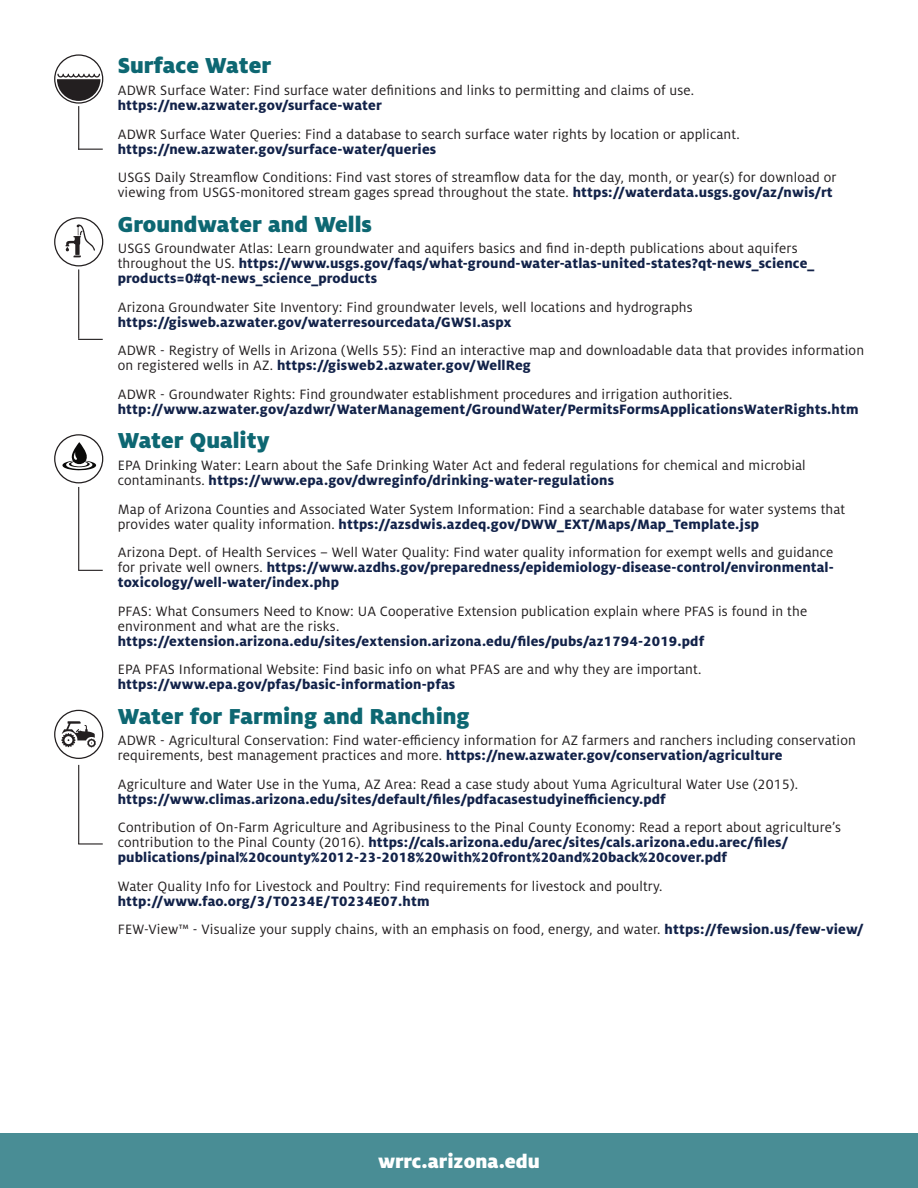
<style>
.page{position:relative;width:918px;height:1188px;background:#fff}
.page>*{position:absolute;margin:0;border:0;box-sizing:border-box;transform-origin:0 0}
.Table_Headings{font:900 24px "Milo OT";color:#0d6772}
.Table_Headings-2{font:900 21px "Milo OT";color:#fff}
.Table_Headings-3{font:15px/15px "Milo OT";letter-spacing:.01em;color:#231f20}
.Table_Headings-4{font:800 15px/15px "Milo OT";letter-spacing:.01em;color:#122249}
.s1{font-weight:800;color:#122249}
.s2{font-weight:400;color:#231f20}
</style>
<div class="page">
<div style="left:0;top:1133px;width:918px;height:55px;background:#498d95"></div>
<svg style="left:54px;top:54px;width:49px;height:50px"></svg>
<hr style="left:78px;top:106px;width:1px;height:44px;background:#231f20">
<svg style="left:78px;top:149px;width:25px;height:1px"></svg>
<svg style="left:54px;top:217px;width:49px;height:49px"></svg>
<hr style="left:78px;top:269px;width:1px;height:70px;background:#231f20">
<svg style="left:78px;top:339px;width:25px;height:1px"></svg>
<svg style="left:54px;top:434px;width:49px;height:49px"></svg>
<hr style="left:78px;top:487px;width:1px;height:83px;background:#231f20">
<svg style="left:78px;top:570px;width:25px;height:1px"></svg>
<svg style="left:54px;top:710px;width:49px;height:49px"></svg>
<hr style="left:78px;top:765px;width:1px;height:79px;background:#231f20">
<hr style="left:78px;top:843px;width:25px;height:2px;background:#231f20">
<p class="Table_Headings" style="left:118px;top:52px;width:155px">Surface Water</p>
<p class="Table_Headings-3" style="left:118px;top:83px;width:578px">ADWR Surface Water: Find surface water definitions and links to permitting and claims of use. <span class="s1">https://new.azwater.gov/surface-water</span></p>
<p class="Table_Headings-3" style="left:118px;top:127px;width:624px">ADWR Surface Water Queries: Find a database to search surface water rights by location or applicant. <span class="s1">https://new.azwater.gov/surface-water/queries</span></p>
<p class="Table_Headings-3" style="left:118px;top:170px;width:720px">USGS Daily Streamflow Conditions: Find vast stores of streamflow data for the day, month, or year(s) for download or viewing from USGS-monitored stream gages spread throughout the state. <span class="s1">https://waterdata.usgs.gov/az/nwis/rt</span></p>
<p class="Table_Headings" style="left:118px;top:210px;width:256px">Groundwater and Wells</p>
<p class="Table_Headings-4" style="left:118px;top:241px;width:698px"><span class="s2">USGS Groundwater Atlas: Learn groundwater and aquifers basics and find in-depth publications about aquifers throughout the US.</span> https://www.usgs.gov/faqs/what-ground-water-atlas-united-states?qt-news_science_ products=0#qt-news_science_products</p>
<p class="Table_Headings-3" style="left:118px;top:300px;width:576px">Arizona Groundwater Site Inventory: Find groundwater levels, well locations and hydrographs <span class="s1">https://gisweb.azwater.gov/waterresourcedata/GWSI.aspx</span></p>
<p class="Table_Headings-3" style="left:118px;top:343px;width:748px">ADWR - Registry of Wells in Arizona (Wells 55): Find an interactive map and downloadable data that provides information on registered wells in AZ. <span class="s1">https://gisweb2.azwater.gov/WellReg</span></p>
<p class="Table_Headings-4" style="left:118px;top:387px;width:742px"><span class="s2">ADWR - Groundwater Rights: Find groundwater establishment procedures and irrigation authorities. </span>http://www.azwater.gov/azdwr/WaterManagement/GroundWater/PermitsFormsApplicationsWaterRights.htm</p>
<p class="Table_Headings" style="left:118px;top:427px;width:153px">Water Quality</p>
<p class="Table_Headings-3" style="left:118px;top:458px;width:689px">EPA Drinking Water: Learn about the Safe Drinking Water Act and federal regulations for chemical and microbial contaminants. <span class="s1">https://www.epa.gov/dwreginfo/drinking-water-regulations</span></p>
<p class="Table_Headings-3" style="left:118px;top:502px;width:729px">Map of Arizona Counties and Associated Water System Information: Find a searchable database for water systems that provides water quality information. <span class="s1">https://azsdwis.azdeq.gov/DWW_EXT/Maps/Map_Template.jsp</span></p>
<p class="Table_Headings-3" style="left:118px;top:545px;width:718px;text-align:justify">Arizona Dept. of Health Services – Well Water Quality: Find water quality information for exempt wells and guidance for private well owners. <span class="s1">https://www.azdhs.gov/preparedness/epidemiology-disease-control/environmental&shy;toxicology/well-water/index.php</span></p>
<p class="Table_Headings-3" style="left:118px;top:604px;width:691px">PFAS: What Consumers Need to Know: UA Cooperative Extension publication explain where PFAS is found in the environment and what are the risks. <span class="s1">https://extension.arizona.edu/sites/extension.arizona.edu/files/pubs/az1794-2019.pdf</span></p>
<p class="Table_Headings-3" style="left:118px;top:662px;width:585px">EPA PFAS Informational Website: Find basic info on what PFAS are and why they are important. <span class="s1">https://www.epa.gov/pfas/basic-information-pfas</span></p>
<p class="Table_Headings" style="left:118px;top:702px;width:354px">Water for Farming and Ranching</p>
<p class="Table_Headings-3" style="left:118px;top:733px;width:740px">ADWR - Agricultural Conservation: Find water-efficiency information for AZ farmers and ranchers including conservation requirements, best management practices and more. <span class="s1">https://new.azwater.gov/conservation/agriculture</span></p>
<p class="Table_Headings-3" style="left:118px;top:777px;width:682px">Agriculture and Water Use in the Yuma, AZ Area: Read a case study about Yuma Agricultural Water Use (2015). <span class="s1">https://www.climas.arizona.edu/sites/default/files/pdfacasestudyinefficiency.pdf</span></p>
<p class="Table_Headings-4" style="left:118px;top:820px;width:725px"><span class="s2">Contribution of On-Farm Agriculture and Agribusiness to the Pinal County Economy: Read a report about agriculture’s contribution to the Pinal County (2016).</span> https://cals.arizona.edu/arec/sites/cals.arizona.edu.arec/files/ publications/pinal%20county%2012-23-2018%20with%20front%20and%20back%20cover.pdf</p>
<p class="Table_Headings-3" style="left:118px;top:879px;width:546px">Water Quality Info for Livestock and Poultry: Find requirements for livestock and poultry. <span class="s1">http://www.fao.org/3/T0234E/T0234E07.htm</span></p>
<p class="Table_Headings-3" style="left:118px;top:922px;width:747px">FEW-View™ - Visualize your supply chains, with an emphasis on food, energy, and water. <span class="s1">https://fewsion.us/few-view/</span></p>
<p class="Table_Headings-2" style="left:378px;top:1150px;width:163px">wrrc.arizona.edu</p>
</div>
